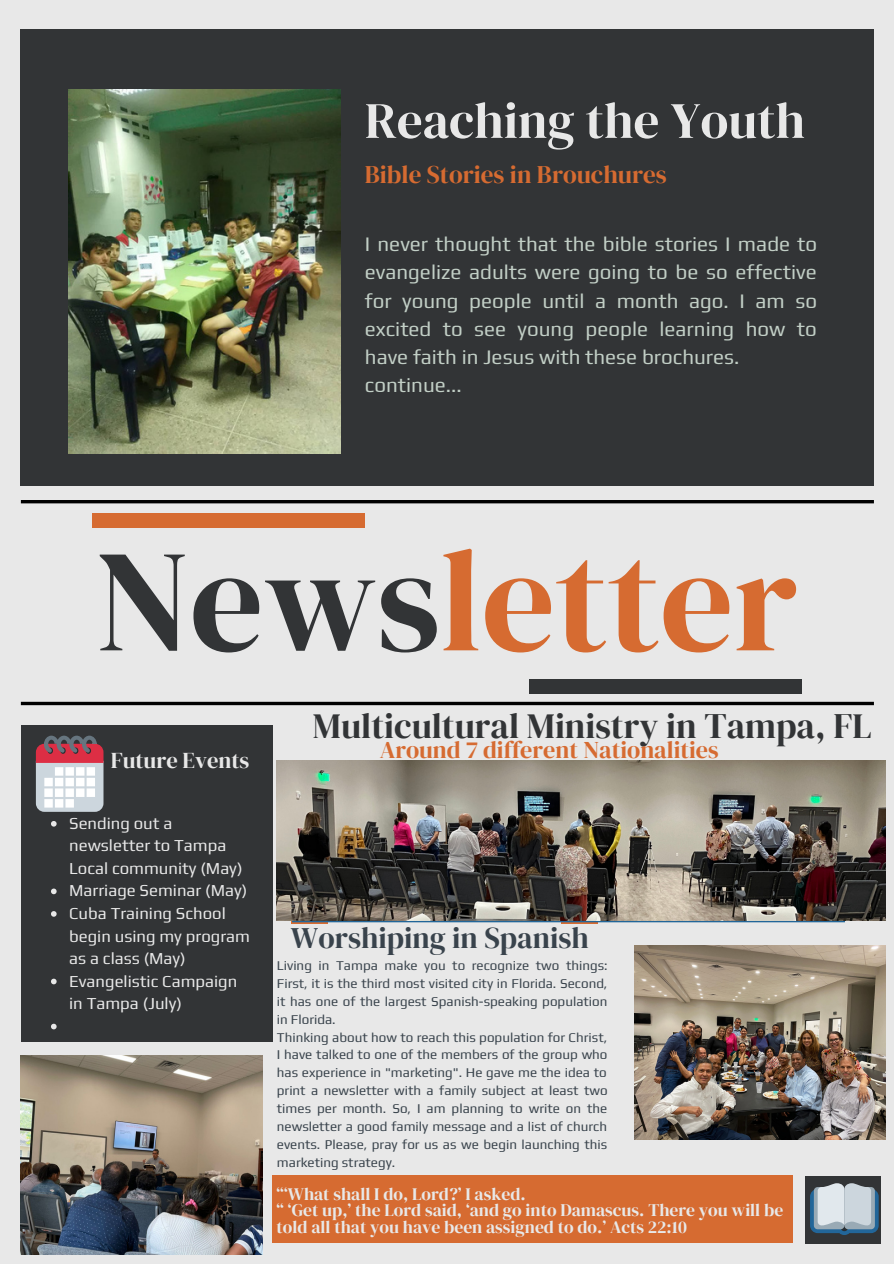
<style>
.page{position:relative;width:894px;height:1264px;background:#fff}
.page>*{position:absolute;margin:0;border:0;box-sizing:border-box;transform-origin:0 0}
.t1{font:145.05px "DM Serif Display";color:#d66b31}
.t2{font:50.85px "DM Serif Display";color:#e8e8e8}
.t3{font:35.55px "DM Serif Display";color:#323436}
.t4{font:29.85px "DM Serif Display";color:#39434c}
.t5{font:25.05px "DM Serif Display";color:#d66b31}
.t6{font:24.15px "DM Serif Display";color:#d66b31}
.t7{font:22.5px "DM Serif Display";color:#e8e8e8}
.t8{font:20.55px/28px "Play";color:#c2cfc6;text-align:justify}
.t9{font:17.55px/17px "DM Serif Display";color:#e8e8e8}
.t10{font:16.65px/22.5px "Play";color:#e8e8e8}
.t11{font:13.35px/17.9px "Play";color:#39434c;text-align:justify}
.s1{color:#323436}
</style>
<div class="page">
<div style="left:0;top:0;width:893px;height:1263px;background:#e8e8e8"></div>
<div style="left:92px;top:513px;width:272px;height:15px;background:#d66b31"></div>
<div style="left:21px;top:29px;width:852px;height:456px;background:#323436"></div>
<img style="left:69px;top:89px;width:271px;height:364px">
<div style="left:529px;top:679px;width:272px;height:15px;background:#323436"></div>
<div style="left:21px;top:725px;width:251px;height:316px;background:#323436"></div>
<hr style="left:21px;top:500px;width:852px;height:3px;background:#000">
<img style="left:634px;top:945px;width:251px;height:193px">
<div style="left:272px;top:1175px;width:520px;height:67px;background:#d66b31"></div>
<div style="left:804px;top:1175px;width:76px;height:68px;background:#323436"></div>
<svg style="left:291px;top:920px;width:36px;height:3px"></svg>
<svg style="left:561px;top:910px;width:36px;height:13px"></svg>
<svg style="left:21px;top:701px;width:852px;height:4px;background:#2e2e2e"></svg>
<svg style="left:36px;top:735px;width:67px;height:76px;background:#c6a8b0"></svg>
<svg style="left:810px;top:1183px;width:68px;height:51px;background:#a2b4c1"></svg>
<img style="left:277px;top:760px;width:608px;height:160px">
<img style="left:21px;top:1055px;width:241px;height:199px">
<svg style="left:51px;top:821px;width:6px;height:5px"></svg>
<svg style="left:51px;top:888px;width:6px;height:6px"></svg>
<svg style="left:51px;top:911px;width:6px;height:5px"></svg>
<svg style="left:51px;top:978px;width:6px;height:6px"></svg>
<svg style="left:51px;top:1023px;width:6px;height:6px"></svg>
<p class="t2" style="left:365px;top:85px;width:441px">Reaching the Youth</p>
<p class="t5" style="left:365px;top:157px;width:303px">Bible Stories in Brouchures</p>
<p class="t8" style="left:365px;top:230px;width:454px">I never thought that the bible stories I made to evangelize adults were going to be so effective for young people until a month ago. I am so excited to see young people learning how to have faith in Jesus with these brochures.</p>
<p class="t8" style="left:365px;top:370px;width:98px">continue...</p>
<p class="t1" style="left:95px;top:500px;width:703px"><span class="s1">News</span>letter</p>
<p class="t7" style="left:111px;top:744px;width:140px">Future Events</p>
<p class="t10" style="left:69px;top:811px;width:175px">Sending out a newsletter to Tampa<br>Local community (May)</p>
<p class="t10" style="left:69px;top:879px;width:179px">Marriage Seminar (May)</p>
<p class="t10" style="left:69px;top:901px;width:182px">Cuba Training School begin using my program as a class (May)</p>
<p class="t10" style="left:69px;top:969px;width:169px">Evangelistic Campaign in Tampa (July)</p>
<p class="t3" style="left:313px;top:701px;width:560px">Multicultural Ministry in Tampa, FL</p>
<p class="t6" style="left:379px;top:733px;width:340px">Around 7 different Nationalities</p>
<p class="t4" style="left:291px;top:916px;width:299px">Worshiping in Spanish</p>
<p class="t11" style="left:277px;top:956px;width:332px">Living in Tampa make you to recognize two things:<br>First, it is the third most visited city in Florida. Second, it has one of the largest Spanish-speaking population in Florida.</p>
<p class="t11" style="left:277px;top:1027px;width:332px">Thinking about how to reach this population for Christ, I have talked to one of the members of the group who has experience in "marketing". He gave me the idea to print a newsletter with a family subject at least two times per month. So, I am planning to write on the newsletter a good family message and a list of church events. Please, pray for us as we begin launching this marketing strategy.</p>
<p class="t9" style="left:276px;top:1184px;width:250px">“‘What shall I do, Lord?’ I asked.</p>
<p class="t9" style="left:276px;top:1201px;width:508px">“ ‘Get up,’ the Lord said, ‘and go into Damascus. There you will be told all that you have been assigned to do.’ Acts 22:10</p>
</div>
